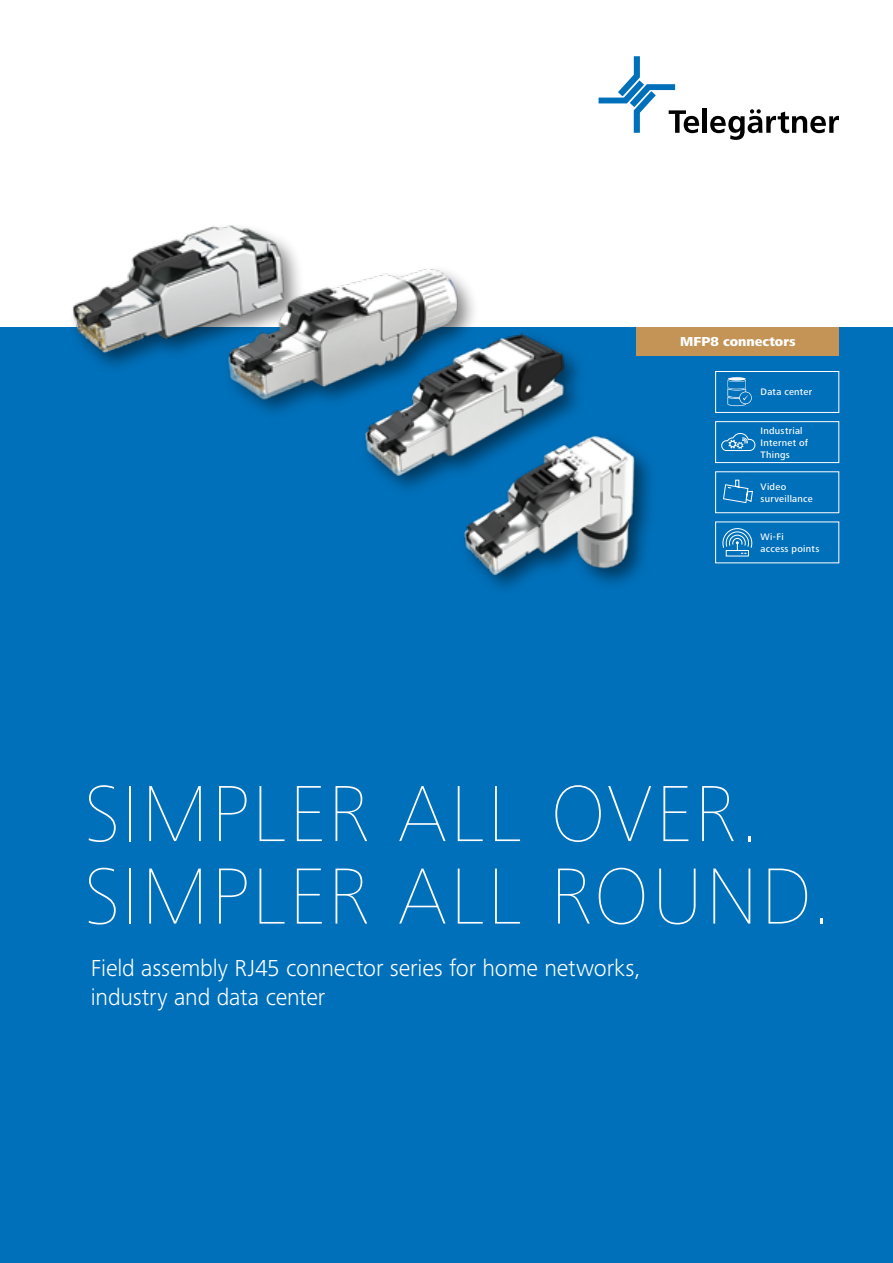
<style>
.page{position:relative;width:893px;height:1263px;background:#fff}
.page>*{position:absolute;margin:0;border:0;box-sizing:border-box;transform-origin:0 0}
.t1{font:900 82.5px/82.5px "Frutiger Next Pro";letter-spacing:.03em;color:#fff}
.t2{font:300 24px/28.8px "Frutiger Next Pro";letter-spacing:-.005em;color:#fff}
.t3{font:800 13.5px "Frutiger Next Pro";color:#fff}
.t4{font:500 9.75px/12px "Frutiger Next Pro";letter-spacing:.03em;color:#fff}
</style>
<div class="page">
<div style="left:0;top:327px;width:893px;height:936px;background:#0070ba"></div>
<img style="left:72px;top:133px;width:659px;height:456px">
<div style="left:715px;top:371px;width:124px;height:42px;border:1px solid #fff"></div>
<div style="left:715px;top:471px;width:124px;height:42px;border:1px solid #fff"></div>
<div style="left:715px;top:421px;width:124px;height:42px;border:1px solid #fff"></div>
<svg style="left:722px;top:528px;width:30px;height:29px"></svg>
<svg style="left:723px;top:479px;width:30px;height:24px"></svg>
<svg style="left:721px;top:433px;width:35px;height:18px"></svg>
<svg style="left:728px;top:377px;width:18px;height:4px"></svg>
<svg style="left:727px;top:380px;width:25px;height:26px"></svg>
<div style="left:637px;top:327px;width:202px;height:29px;background:#c39455"></div>
<div style="left:702px;top:109px;width:5px;height:24px;background:#000"></div>
<svg style="left:710px;top:109px;width:129px;height:31px"></svg>
<svg style="left:599px;top:56px;width:100px;height:77px"></svg>
<h3 class="t3" style="left:680px;top:334px;width:117px">MFP8 connectors</h3>
<p class="t4" style="left:760px;top:386px;width:53px">Data center</p>
<p class="t4" style="left:760px;top:424px;width:49px">Industrial<br>Internet of<br>Things</p>
<p class="t4" style="left:760px;top:481px;width:54px">Video surveillance</p>
<p class="t4" style="left:760px;top:531px;width:60px">Wi-Fi<br>access points</p>
<h1 class="t1" style="left:85px;top:772px;width:749px">SIMPLER ALL OVER.<br>SIMPLER ALL ROUND.</h1>
<h2 class="t2" style="left:91px;top:954px;width:551px">Field assembly RJ45 connector series for home networks, industry and data center</h2>
</div>
